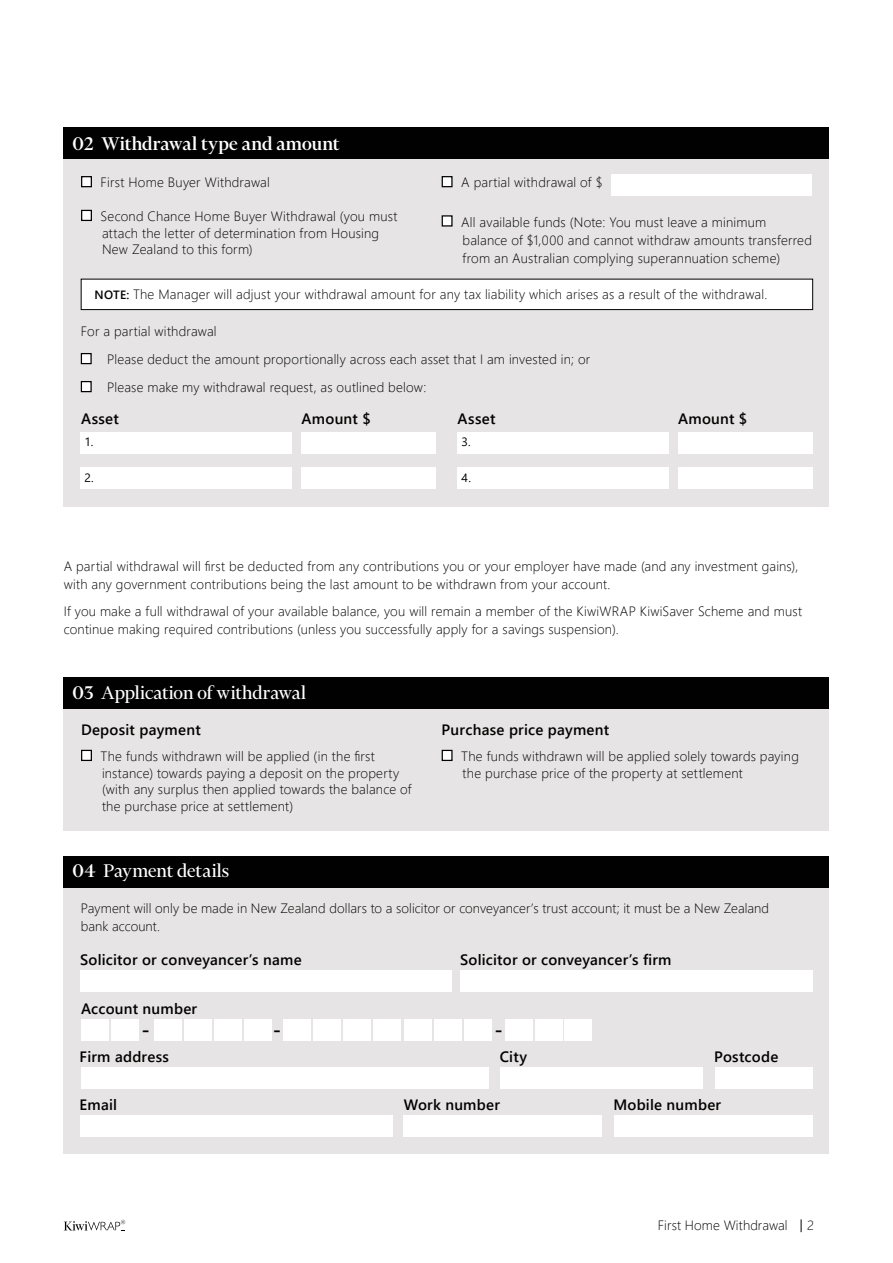
<style>
.page{position:relative;width:893px;height:1263px;background:#fff}
.page>*{position:absolute;margin:0;border:0;box-sizing:border-box;transform-origin:0 0}
.t1{font:21px "Financier Display";letter-spacing:-.005em;color:#fff}
.t2{font:500 21px "Financier Display";letter-spacing:.005em;color:#fff}
.t3{font:600 21px "Segoe UI";color:#000100}
.t4{font:600 15px "Segoe UI";letter-spacing:.015em;color:#000100}
.t5{font:300 13.5px/16.5px "Segoe UI";letter-spacing:.015em;color:#000100}
.t6{font:12px "Segoe UI";color:#000100}
.s1{font-weight:600;font-size:12px}
.s2{font-weight:500}
</style>
<div class="page">
<svg style="left:801px;top:1219px;width:1px;height:13px"></svg>
<svg style="left:64px;top:1220px;width:61px;height:11px"></svg>
<div style="left:64px;top:159px;width:765px;height:347px;background:#e6e4e4"></div>
<div style="left:64px;top:128px;width:765px;height:31px;background:#000100"></div>
<div style="left:82px;top:177px;width:9px;height:10px;background:#fff"></div>
<div style="left:81px;top:176px;width:11px;height:11px;border:1px solid #000"></div>
<div style="left:82px;top:210px;width:9px;height:10px;background:#fff"></div>
<div style="left:81px;top:210px;width:11px;height:11px;border:1px solid #000"></div>
<div style="left:442px;top:177px;width:10px;height:10px;background:#fff"></div>
<div style="left:442px;top:176px;width:11px;height:11px;border:1px solid #000"></div>
<div style="left:442px;top:216px;width:10px;height:10px;background:#fff"></div>
<div style="left:442px;top:215px;width:11px;height:12px;border:1px solid #000"></div>
<div style="left:611px;top:174px;width:201px;height:22px;background:#fff"></div>
<div style="left:64px;top:871px;width:765px;height:282px;background:#e6e4e4"></div>
<div style="left:64px;top:856px;width:765px;height:31px;background:#000100"></div>
<div style="left:81px;top:971px;width:371px;height:21px;background:#fff"></div>
<div style="left:81px;top:1019px;width:27px;height:21px;background:#fff"></div>
<div style="left:111px;top:1019px;width:27px;height:21px;background:#fff"></div>
<div style="left:154px;top:1019px;width:27px;height:21px;background:#fff"></div>
<div style="left:283px;top:1019px;width:28px;height:21px;background:#fff"></div>
<div style="left:184px;top:1019px;width:28px;height:21px;background:#fff"></div>
<div style="left:244px;top:1019px;width:28px;height:21px;background:#fff"></div>
<div style="left:214px;top:1019px;width:28px;height:21px;background:#fff"></div>
<div style="left:313px;top:1019px;width:28px;height:21px;background:#fff"></div>
<div style="left:343px;top:1019px;width:28px;height:21px;background:#fff"></div>
<div style="left:373px;top:1019px;width:28px;height:21px;background:#fff"></div>
<div style="left:404px;top:1019px;width:28px;height:21px;background:#fff"></div>
<div style="left:434px;top:1019px;width:28px;height:21px;background:#fff"></div>
<div style="left:464px;top:1019px;width:28px;height:21px;background:#fff"></div>
<div style="left:505px;top:1019px;width:27px;height:21px;background:#fff"></div>
<div style="left:535px;top:1019px;width:27px;height:21px;background:#fff"></div>
<div style="left:565px;top:1019px;width:27px;height:21px;background:#fff"></div>
<div style="left:461px;top:970px;width:352px;height:22px;background:#fff"></div>
<div style="left:81px;top:1067px;width:407px;height:21px;background:#fff"></div>
<div style="left:500px;top:1067px;width:202px;height:21px;background:#fff"></div>
<div style="left:715px;top:1067px;width:98px;height:21px;background:#fff"></div>
<div style="left:81px;top:1115px;width:312px;height:21px;background:#fff"></div>
<div style="left:403px;top:1115px;width:199px;height:21px;background:#fff"></div>
<div style="left:615px;top:1115px;width:198px;height:21px;background:#fff"></div>
<div style="left:64px;top:702px;width:765px;height:128px;background:#e6e4e4"></div>
<div style="left:64px;top:677px;width:765px;height:31px;background:#000100"></div>
<div style="left:81px;top:750px;width:11px;height:11px;background:#fff;border:1px solid #000100"></div>
<div style="left:442px;top:750px;width:11px;height:11px;background:#fff;border:1px solid #000100"></div>
<div style="left:81px;top:432px;width:211px;height:21px;background:#fff"></div>
<div style="left:302px;top:432px;width:134px;height:21px;background:#fff"></div>
<div style="left:81px;top:467px;width:211px;height:22px;background:#fff"></div>
<div style="left:302px;top:467px;width:134px;height:22px;background:#fff"></div>
<div style="left:457px;top:432px;width:211px;height:21px;background:#fff"></div>
<div style="left:678px;top:432px;width:134px;height:21px;background:#fff"></div>
<div style="left:457px;top:467px;width:211px;height:22px;background:#fff"></div>
<div style="left:678px;top:467px;width:134px;height:22px;background:#fff"></div>
<div style="left:81px;top:279px;width:732px;height:31px;background:#fff;border:1px solid #000100"></div>
<div style="left:81px;top:353px;width:11px;height:11px;background:#fff;border:1px solid #000100"></div>
<div style="left:81px;top:381px;width:11px;height:11px;background:#fff;border:1px solid #000100"></div>
<h1 class="t2" style="left:72px;top:132px;width:268px">02 Withdrawal type and amount</h1>
<p class="t5" style="left:101px;top:173px;width:171px">First Home Buyer Withdrawal</p>
<p class="t5" style="left:101px;top:207px;width:298px">Second Chance Home Buyer Withdrawal (you must attach the letter of determination from Housing<br>New Zealand to this form)</p>
<p class="t5" style="left:461px;top:173px;width:143px">A partial withdrawal of $</p>
<p class="t5" style="left:461px;top:211px;width:352px;line-height:18px">All available funds (Note: You must leave a minimum balance of $1,000 and cannot withdraw amounts transferred from an Australian complying superannuation scheme)</p>
<p class="t5" style="left:95px;top:284px;width:674px"><span class="s1">NOTE:</span> The Manager will adjust your withdrawal amount for any tax liability which arises as a result of the withdrawal.</p>
<p class="t5" style="left:107px;top:316px;width:485px;line-height:28px;text-indent:-26px">For a partial withdrawal<br>Please deduct the amount proportionally across each asset that I am invested in; or<br>Please make my withdrawal request, as outlined below:</p>
<p class="t4" style="left:81px;top:405px;width:39px">Asset</p>
<p class="t4" style="left:302px;top:405px;width:71px">Amount $</p>
<p class="t4" style="left:458px;top:405px;width:39px">Asset</p>
<p class="t4" style="left:678px;top:405px;width:71px">Amount $</p>
<p class="t6" style="left:84px;top:431px;width:10px">1.</p>
<p class="t6" style="left:462px;top:431px;width:11px">3.</p>
<p class="t6" style="left:84px;top:466px;width:11px">2.</p>
<p class="t6" style="left:462px;top:466px;width:11px">4.</p>
<p class="t5" style="left:64px;top:556px;width:736px;line-height:18px">A partial withdrawal will first be deducted from any contributions you or your employer have made (and any investment gains), with any government contributions being the last amount to be withdrawn from your account.</p>
<p class="t5" style="left:64px;top:600px;width:740px;line-height:18px">If you make a full withdrawal of your available balance, you will remain a member of the KiwiWRAP KiwiSaver Scheme and must continue making required contributions (unless you successfully apply for a savings suspension).</p>
<h1 class="t1" style="left:72px;top:681px;width:235px"><span class="s2">03</span> Application of withdrawal</h1>
<p class="t4" style="left:81px;top:715px;width:121px">Deposit payment</p>
<p class="t5" style="left:101px;top:747px;width:312px">The funds withdrawn will be applied (in the first instance) towards paying a deposit on the property (with any surplus then applied towards the balance of the purchase price at settlement)</p>
<p class="t4" style="left:442px;top:715px;width:169px">Purchase price payment</p>
<p class="t5" style="left:461px;top:747px;width:339px">The funds withdrawn will be applied solely towards paying the purchase price of the property at settlement</p>
<h1 class="t1" style="left:72px;top:860px;width:158px"><span class="s2">04</span> Payment details</h1>
<p class="t5" style="left:81px;top:897px;width:690px;line-height:18px">Payment will only be made in New Zealand dollars to a solicitor or conveyancer’s trust account; it must be a New Zealand bank account.</p>
<p class="t4" style="left:80px;top:946px;width:223px">Solicitor or conveyancer’s name</p>
<p class="t4" style="left:81px;top:994px;width:118px">Account number</p>
<h1 class="t3" style="left:142px;top:1009px;width:10px">-</h1>
<h1 class="t3" style="left:273px;top:1009px;width:10px">-</h1>
<h1 class="t3" style="left:494px;top:1009px;width:10px">-</h1>
<p class="t4" style="left:460px;top:946px;width:213px">Solicitor or conveyancer’s firm</p>
<p class="t4" style="left:80px;top:1043px;width:91px">Firm address</p>
<p class="t4" style="left:500px;top:1042px;width:29px">City</p>
<p class="t4" style="left:714px;top:1042px;width:66px">Postcode</p>
<p class="t4" style="left:80px;top:1091px;width:39px">Email</p>
<p class="t4" style="left:404px;top:1090px;width:98px">Work number</p>
<p class="t4" style="left:613px;top:1090px;width:109px">Mobile number</p>
<p class="t5" style="left:658px;top:1216px;width:131px">First Home Withdrawal</p>
<p class="t5" style="left:807px;top:1216px;width:8px">2</p>
</div>
